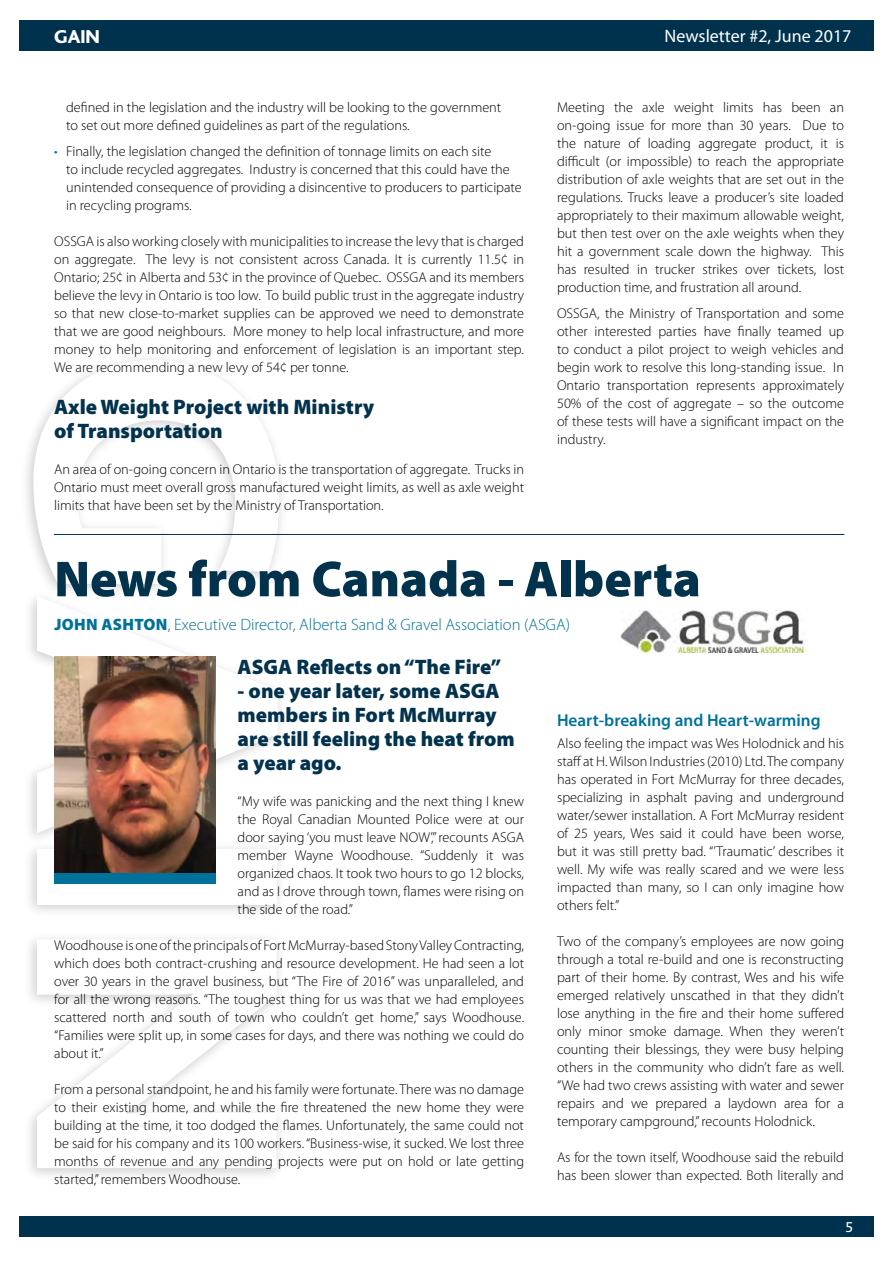
<style>
.page{position:relative;width:893px;height:1263px;background:#fff}
.page>*{position:absolute;margin:0;border:0;box-sizing:border-box;transform-origin:0 0}
.t1{font:900 51px "Myriad Pro";color:#03324d}
.t2{font:900 21px/24px "Myriad Pro";color:#03324d}
.t3{font:800 19.5px "Bliss";color:#fff}
.t4{font:18px "Myriad Pro";color:#fff}
.t5{font:600 17.25px "Myriad Pro";color:#00719a}
.t6{font:300 16.5px "Myriad Pro";color:#00719a}
.t7{font:15px "Bliss";color:#fff}
.t8{font:300 14.25px/18px "Myriad Pro";color:#000;text-align:justify}
.s1{color:#00719a}
.s2{font-weight:900}
</style>
<div class="page">
<img style="left:26px;top:358px;width:256px;height:818px">
<svg style="left:33px;top:360px;width:246px;height:224px"></svg>
<svg style="left:37px;top:596px;width:241px;height:237px"></svg>
<div style="left:37px;top:849px;width:240px;height:55px;background:#fff"></div>
<svg style="left:37px;top:939px;width:240px;height:229px"></svg>
<div style="left:19px;top:1216px;width:854px;height:21px;background:#00324d"></div>
<div style="left:19px;top:20px;width:854px;height:31px;background:#00324d"></div>
<div style="left:54px;top:672px;width:161px;height:212px;background:#00719a"></div>
<img style="left:54px;top:656px;width:161px;height:216px">
<hr style="left:54px;top:534px;width:790px;height:1px;background:#03324d">
<img style="left:621px;top:611px;width:184px;height:42px">
<h3 class="t3" style="left:54px;top:27px;width:47px">GAIN</h3>
<p class="t4" style="left:664px;top:25px;width:188px">Newsletter #2, June 2017</p>
<p class="t8" style="left:66px;top:98px;width:437px">defined in the legislation and the industry will be looking to the government to set out more defined guidelines as part of the regulations.</p>
<p class="t8" style="left:66px;top:143px;width:457px;text-align:left;text-indent:-12px"><span class="s1">•</span> Finally, the legislation changed the definition of tonnage limits on each site<br>to include recycled aggregates. Industry is concerned that this could have the unintended consequence of providing a disincentive to producers to participate in recycling programs.</p>
<p class="t8" style="left:54px;top:233px;width:471px">OSSGA is also working closely with municipalities to increase the levy that is charged on aggregate. The levy is not consistent across Canada. It is currently 11.5¢ in Ontario; 25¢ in Alberta and 53¢ in the province of Quebec. OSSGA and its members believe the levy in Ontario is too low. To build public trust in the aggregate industry so that new close-to-market supplies can be approved we need to demonstrate that we are good neighbours. More money to help local infrastructure, and more money to help monitoring and enforcement of legislation is an important step.<br>We are recommending a new levy of 54¢ per tonne.</p>
<h2 class="t2" style="left:54px;top:394px;width:322px">Axle Weight Project with Ministry of Transportation</h2>
<p class="t8" style="left:54px;top:461px;width:471px">An area of on-going concern in Ontario is the transportation of aggregate. Trucks in Ontario must meet overall gross manufactured weight limits, as well as axle weight limits that have been set by the Ministry of Transportation.</p>
<p class="t8" style="left:557px;top:98px;width:289px">Meeting the axle weight limits has been an on-going issue for more than 30 years. Due to the nature of loading aggregate product, it is difficult (or impossible) to reach the appropriate distribution of axle weights that are set out in the regulations. Trucks leave a producer’s site loaded appropriately to their maximum allowable weight, but then test over on the axle weights when they hit a government scale down the highway. This has resulted in trucker strikes over tickets, lost production time, and frustration all around.</p>
<p class="t8" style="left:557px;top:305px;width:289px">OSSGA, the Ministry of Transportation and some other interested parties have finally teamed up to conduct a pilot project to weigh vehicles and begin work to resolve this long-standing issue. In Ontario transportation represents approximately 50% of the cost of aggregate – so the outcome of these tests will have a significant impact on the industry.</p>
<h1 class="t1" style="left:54px;top:545px;width:648px">News from Canada - Alberta</h1>
<p class="t6" style="left:54px;top:615px;width:517px"><span class="s2">JOHN ASHTON</span>, Executive Director, Alberta Sand &amp; Gravel Association (ASGA)</p>
<h2 class="t2" style="left:238px;top:654px;width:265px">ASGA Reflects on “The Fire”</h2>
<h2 class="t2" style="left:238px;top:678px;width:279px">- one year later, some ASGA members in Fort McMurray are still feeling the heat from a year ago.</h2>
<p class="t8" style="left:238px;top:793px;width:288px">“My wife was panicking and the next thing I knew the Royal Canadian Mounted Police were at our door saying ‘you must leave NOW’,” recounts ASGA member Wayne Woodhouse. “Suddenly it was organized chaos. It took two hours to go 12 blocks, and as I drove through town, flames were rising on the side of the road.”</p>
<p class="t8" style="left:54px;top:937px;width:471px">Woodhouse is one of the principals of Fort McMurray-based Stony Valley Contracting, which does both contract-crushing and resource development. He had seen a lot over 30 years in the gravel business, but “The Fire of 2016” was unparalleled, and for all the wrong reasons. “The toughest thing for us was that we had employees scattered north and south of town who couldn’t get home,” says Woodhouse. “Families were split up, in some cases for days, and there was nothing we could do about it.”</p>
<p class="t8" style="left:54px;top:1081px;width:471px">From a personal standpoint, he and his family were fortunate. There was no damage to their existing home, and while the fire threatened the new home they were building at the time, it too dodged the flames. Unfortunately, the same could not be said for his company and its 100 workers. “Business-wise, it sucked. We lost three months of revenue and any pending projects were put on hold or late getting started,” remembers Woodhouse.</p>
<p class="t5" style="left:557px;top:709px;width:265px">Heart-breaking and Heart-warming</p>
<p class="t8" style="left:557px;top:734px;width:289px">Also feeling the impact was Wes Holodnick and his staff at H. Wilson Industries (2010) Ltd. The company has operated in Fort McMurray for three decades, specializing in asphalt paving and underground water/sewer installation. A Fort McMurray resident of 25 years, Wes said it could have been worse, but it was still pretty bad. “’Traumatic’ describes it well. My wife was really scared and we were less impacted than many, so I can only imagine how others felt.”</p>
<p class="t8" style="left:557px;top:932px;width:289px">Two of the company’s employees are now going through a total re-build and one is reconstructing part of their home. By contrast, Wes and his wife emerged relatively unscathed in that they didn’t lose anything in the fire and their home suffered only minor smoke damage. When they weren’t counting their blessings, they were busy helping others in the community who didn’t fare as well. “We had two crews assisting with water and sewer repairs and we prepared a laydown area for a temporary campground,” recounts Holodnick.</p>
<p class="t8" style="left:557px;top:1148px;width:288px">As for the town itself, Woodhouse said the rebuild has been slower than expected. Both literally and</p>
<p class="t7" style="left:845px;top:1219px;width:9px">5</p>
</div>
